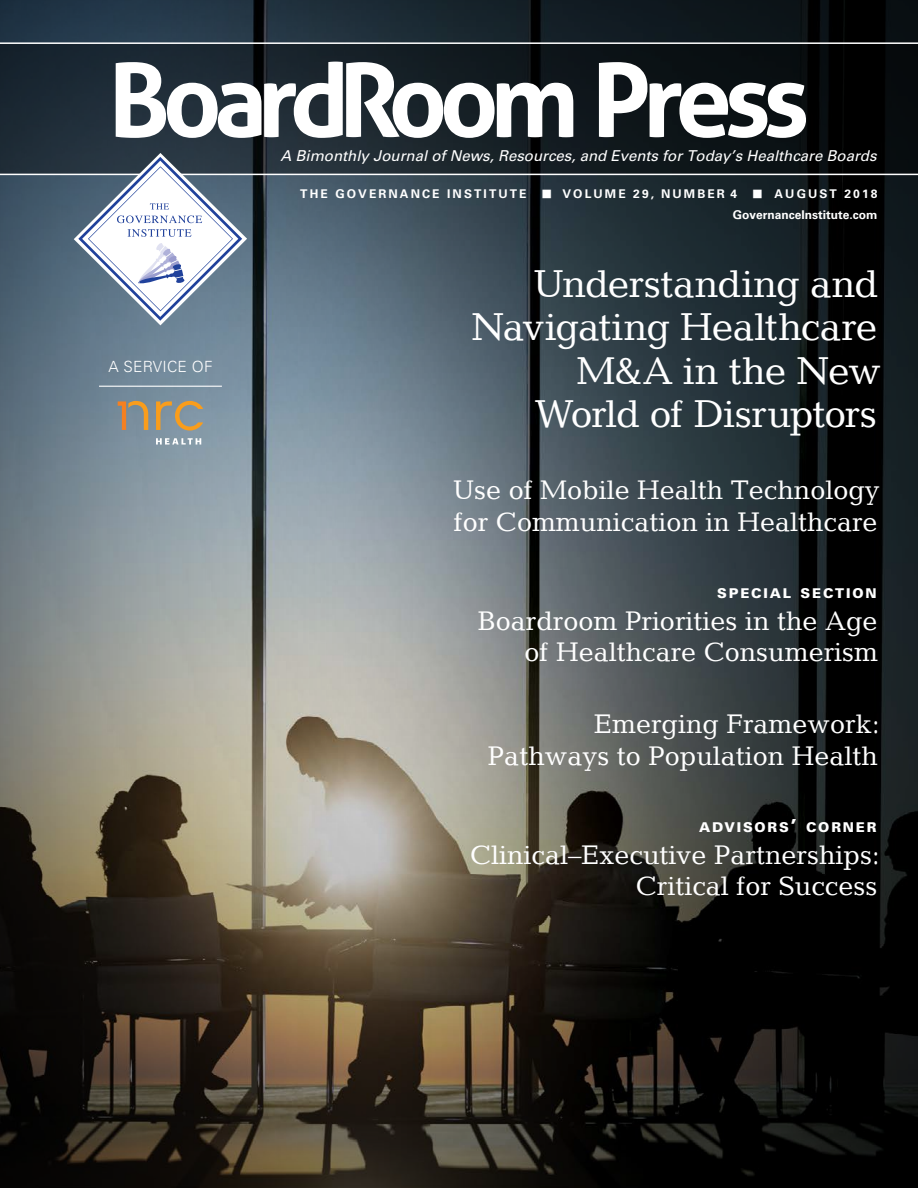
<style>
.page{position:relative;width:918px;height:1188px;background:#fff}
.page>*{position:absolute;margin:0;border:0;box-sizing:border-box;transform-origin:0 0}
.t1{font:700 102px "Aller";letter-spacing:-.08em;color:#fff}
.coverSubhead{font:39px/43.5px "Candida LT";letter-spacing:-.025em;color:#fff;text-align:right}
.coverSubhead-2{font:27px/31.5px "Candida LT";color:#fff;text-align:right}
.t2{font:300 15.45px "Univers LT Std";letter-spacing:.015em;color:#fff}
.body{font:italic 15px "Univers LT Std";color:#fff}
.coverSubhead-3{font:900 13.5px "Univers LT Std";letter-spacing:.135em;color:#fff}
.body-2{font:700 12px "Univers LT Std";letter-spacing:.175em;color:#fff}
.body-3{font:700 12px "Univers LT Std";color:#fff}
.s1{font-size:18px}
</style>
<div class="page">
<div style="left:0;top:0;width:918px;height:1188px;background:#000;opacity:.95"></div>
<svg style="left:0;top:42px;width:918px;height:133px;background:#182127"></svg>
<svg style="left:156px;top:438px;width:45px;height:7px"></svg>
<svg style="left:156px;top:401px;width:47px;height:30px"></svg>
<svg style="left:118px;top:401px;width:30px;height:29px"></svg>
<hr style="left:99px;top:386px;width:123px;height:1px;background:#fff">
<svg style="left:74px;top:153px;width:173px;height:172px"></svg>
<svg style="left:543px;top:190px;width:8px;height:8px"></svg>
<svg style="left:753px;top:190px;width:9px;height:8px"></svg>
<p class="t1" style="left:108px;top:38px;width:703px">BoardRoom Press</p>
<p class="body" style="left:281px;top:147px;width:597px">A Bimonthly Journal of News, Resources, and Events for Today’s Healthcare Boards</p>
<p class="t2" style="left:108px;top:357px;width:106px">A SERVICE OF</p>
<p class="body-2" style="left:300px;top:187px;width:228px">THE GOVERNANCE INSTITUTE</p>
<p class="body-2" style="left:563px;top:187px;width:176px">VOLUME 29, NUMBER 4</p>
<p class="body-2" style="left:774px;top:187px;width:105px">AUGUST 2018</p>
<p class="body-3" style="left:733px;top:208px;width:146px">GovernanceInstitute.com</p>
<p class="coverSubhead" style="left:471px;top:262px;width:411px">Understanding and<br>Navigating Healthcare<br>M&amp;A in the New<br>World of Disruptors</p>
<p class="coverSubhead-2" style="left:453px;top:475px;width:428px;text-align:left">Use of Mobile Health Technology for Communication in Healthcare</p>
<p class="coverSubhead-3" style="left:717px;top:585px;width:161px">SPECIAL SECTION</p>
<p class="coverSubhead-2" style="left:478px;top:605px;width:402px">Boardroom Priorities in the Age of Healthcare Consumerism</p>
<p class="coverSubhead-2" style="left:488px;top:709px;width:393px">Emerging Framework:<br>Pathways to Population Health</p>
<p class="coverSubhead-3" style="left:699px;top:819px;width:179px">ADVISORS<span class="s1">’</span> CORNER</p>
<p class="coverSubhead-2" style="left:470px;top:839px;width:411px">Clinical–Executive Partnerships:<br>Critical for Success</p>
</div>
